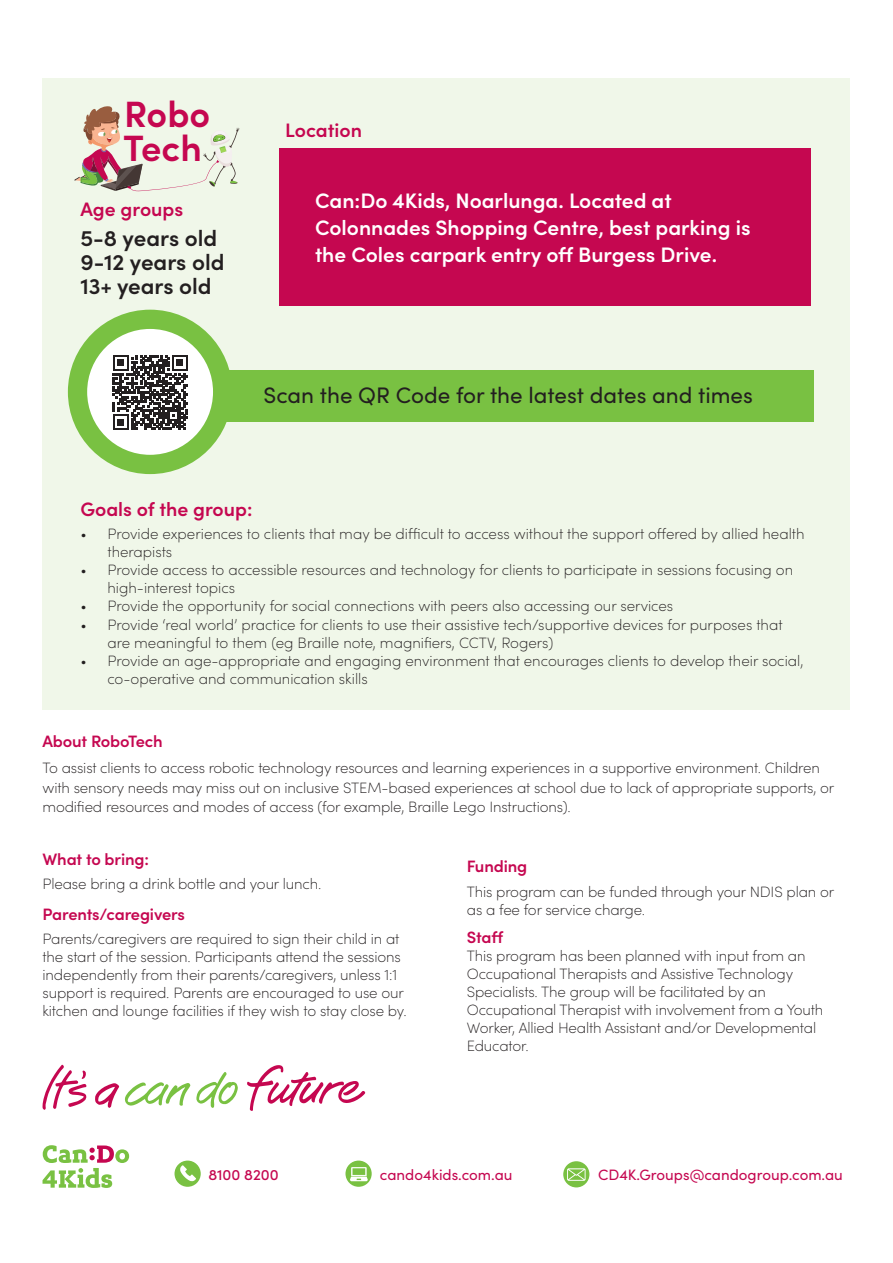
<style>
.page{position:relative;width:893px;height:1263px;background:#fff}
.page>*{position:absolute;margin:0;border:0;box-sizing:border-box;transform-origin:0 0}
.t1{font:600 36.6px/33.8px "Sofia Pro";color:#c50750}
.t2{font:22.5px "Sofia Pro";color:#231f20}
.t3{font:600 22.5px/24px "Sofia Pro";color:#231f20}
.t4{font:600 21px "Sofia Pro";color:#fff}
.t5{font:600 19.5px "Sofia Pro";color:#c50750}
.t6{font:600 16.5px "Sofia Pro";letter-spacing:-.01em;color:#c50750}
.t7{font:200 15px/18px "Sofia Pro";letter-spacing:-.01em;color:#231f20}
.t8{font:15px "Sofia Pro";color:#c50750}
.t9{font:500 15px "Sofia Pro";color:#c50750}
</style>
<div class="page">
<div style="left:43px;top:79px;width:807px;height:631px;background:#f0f7e9"></div>
<div style="left:279px;top:149px;width:532px;height:157px;background:#c50750"></div>
<svg style="left:43px;top:1145px;width:86px;height:43px"></svg>
<div style="left:563px;top:1161px;width:26px;height:26px;background:#79c142;border-radius:50%"></div>
<svg style="left:567px;top:1168px;width:19px;height:13px"></svg>
<svg style="left:345px;top:1160px;width:27px;height:27px"></svg>
<svg style="left:350px;top:1167px;width:18px;height:14px"></svg>
<div style="left:175px;top:1160px;width:26px;height:27px;background:#79c142;border-radius:50%"></div>
<svg style="left:180px;top:1165px;width:16px;height:16px"></svg>
<svg style="left:74px;top:106px;width:166px;height:85px"></svg>
<svg style="left:95px;top:1082px;width:95px;height:26px"></svg>
<svg style="left:196px;top:1072px;width:42px;height:36px"></svg>
<svg style="left:247px;top:1065px;width:118px;height:46px"></svg>
<svg style="left:43px;top:1064px;width:44px;height:46px"></svg>
<div style="left:68px;top:310px;width:164px;height:164px;background:#79c142;border-radius:50%"></div>
<div style="left:87px;top:329px;width:126px;height:126px;background:#fff;border-radius:50%"></div>
<svg style="left:112px;top:355px;width:76px;height:75px"></svg>
<div style="left:215px;top:371px;width:598px;height:51px;background:#79c142"></div>
<p class="t1" style="left:123px;top:95px;width:89px">Robo<br>Tech</p>
<p class="t5" style="left:80px;top:194px;width:104px">Age groups</p>
<p class="t3" style="left:80px;top:224px;width:146px">5-8 years old<br>9-12 years old<br>13+ years old</p>
<p class="t5" style="left:285px;top:115px;width:78px">Location</p>
<p class="t4" style="left:315px;top:185px;width:358px">Can:Do 4Kids, Noarlunga. Located at</p>
<p class="t4" style="left:315px;top:212px;width:437px">Colonnades Shopping Centre, best parking is</p>
<p class="t4" style="left:315px;top:239px;width:404px">the Coles carpark entry off Burgess Drive.</p>
<p class="t2" style="left:264px;top:378px;width:491px">Scan the QR Code for the latest dates and times</p>
<p class="t5" style="left:80px;top:495px;width:174px">Goals of the group:</p>
<p class="t7" style="left:107px;top:524px;width:699px;text-indent:-27px">• Provide experiences to clients that may be difficult to access without the support offered by allied health therapists</p>
<p class="t7" style="left:107px;top:560px;width:687px;text-indent:-27px">• Provide access to accessible resources and technology for clients to participate in sessions focusing on high-interest topics</p>
<p class="t7" style="left:80px;top:596px;width:594px">• Provide the opportunity for social connections with peers also accessing our services</p>
<p class="t7" style="left:107px;top:614px;width:677px;text-indent:-27px">• Provide ‘real world’ practice for clients to use their assistive tech/supportive devices for purposes that are meaningful to them (eg Braille note, magnifiers, CCTV, Rogers)</p>
<p class="t7" style="left:107px;top:650px;width:698px;text-indent:-27px">• Provide an age-appropriate and engaging environment that encourages clients to develop their social, co-operative and communication skills</p>
<p class="t6" style="left:43px;top:729px;width:122px">About RoboTech</p>
<p class="t7" style="left:43px;top:757px;width:793px;line-height:19.5px">To assist clients to access robotic technology resources and learning experiences in a supportive environment. Children with sensory needs may miss out on inclusive STEM-based experiences at school due to lack of appropriate supports, or modified resources and modes of access (for example, Braille Lego Instructions).</p>
<p class="t6" style="left:43px;top:847px;width:108px">What to bring:</p>
<p class="t7" style="left:43px;top:874px;width:280px">Please bring a drink bottle and your lunch.</p>
<p class="t6" style="left:43px;top:901px;width:144px">Parents/caregivers</p>
<p class="t7" style="left:43px;top:929px;width:366px">Parents/caregivers are required to sign their child in at the start of the session. Participants attend the sessions independently from their parents/caregivers, unless 1:1 support is required. Parents are encouraged to use our kitchen and lounge facilities if they wish to stay close by.</p>
<p class="t6" style="left:467px;top:854px;width:62px">Funding</p>
<p class="t7" style="left:467px;top:881px;width:369px">This program can be funded through your NDIS plan or as a fee for service charge.</p>
<p class="t6" style="left:467px;top:925px;width:38px">Staff</p>
<p class="t7" style="left:467px;top:946px;width:358px">This program has been planned with input from an Occupational Therapists and Assistive Technology Specialists. The group will be facilitated by an Occupational Therapist with involvement from a Youth Worker, Allied Health Assistant and/or Developmental Educator.</p>
<p class="t9" style="left:208px;top:1163px;width:72px">8100 8200</p>
<p class="t8" style="left:380px;top:1163px;width:134px">cando4kids.com.au</p>
<p class="t8" style="left:598px;top:1164px;width:246px">CD4K.Groups@candogroup.com.au</p>
</div>
